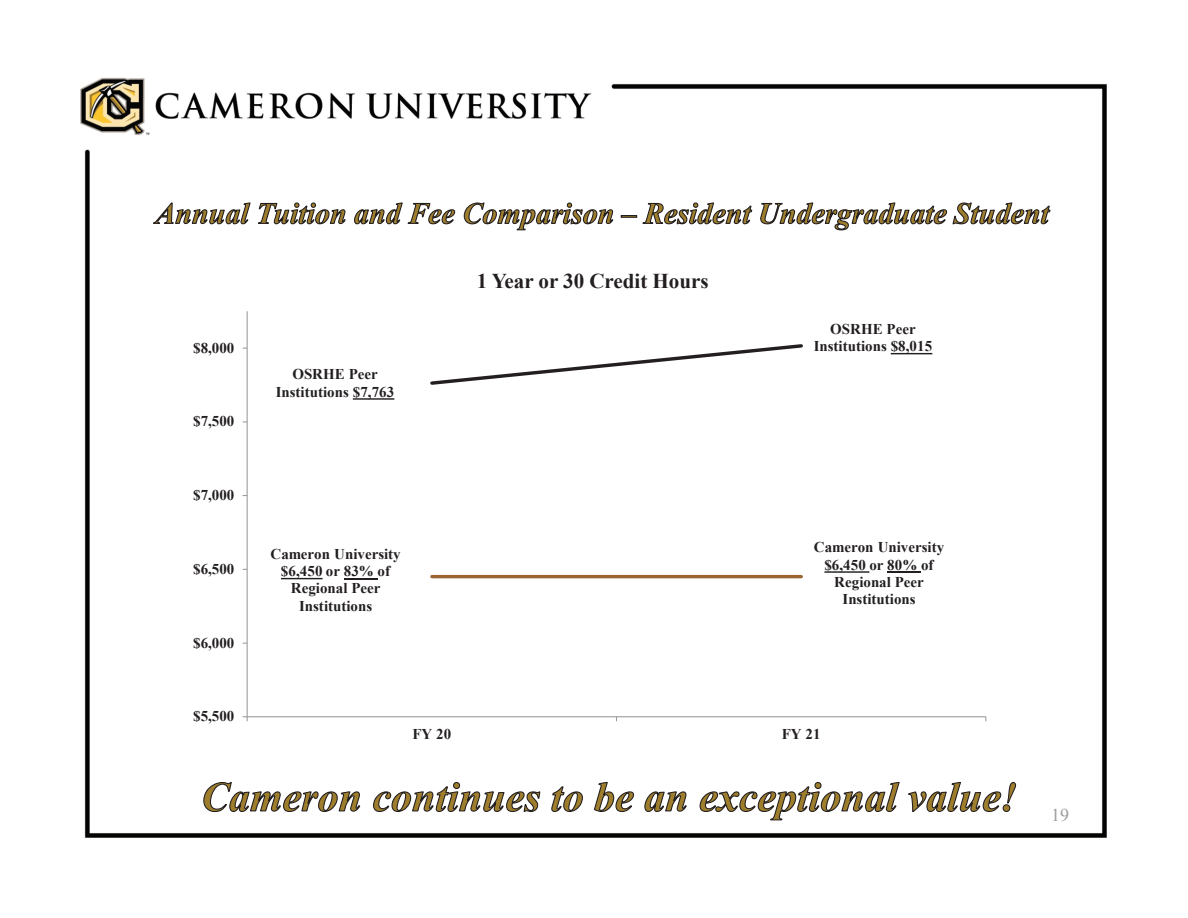
<style>
.page{position:relative;width:1188px;height:918px;background:#fff}
.page>*{position:absolute;margin:0;border:0;box-sizing:border-box;transform-origin:0 0}
.t1{font:700 21px "Times New Roman";color:#231f20}
.t2{font:18px "Times New Roman";color:#9b9ca0}
.t3{font:700 15px/17.2px "Times New Roman";color:#231f20;text-align:center}
</style>
<div class="page">
<img style="left:80px;top:78px;width:1026px;height:760px">
<svg style="left:152px;top:202px;width:462px;height:29px"></svg>
<svg style="left:621px;top:202px;width:430px;height:29px"></svg>
<svg style="left:203px;top:781px;width:432px;height:35px"></svg>
<svg style="left:644px;top:781px;width:257px;height:40px"></svg>
<svg style="left:908px;top:781px;width:109px;height:32px"></svg>
<hr style="left:247px;top:311px;width:1px;height:406px;background:#989a9d">
<hr style="left:247px;top:716px;width:739px;height:1px;background:#989a9d">
<svg style="left:243px;top:716px;width:5px;height:5px"></svg>
<hr style="left:432px;top:575px;width:369px;height:3px;background:#996632">
<svg style="left:428px;top:342px;width:377px;height:45px"></svg>
<svg style="left:281px;top:578px;width:42px;height:1px"></svg>
<hr style="left:344px;top:578px;width:34px;height:1px;background:#231f20">
<svg style="left:824px;top:571px;width:45px;height:2px"></svg>
<hr style="left:887px;top:571px;width:34px;height:2px;background:#231f20">
<svg style="left:353px;top:398px;width:41px;height:2px"></svg>
<svg style="left:891px;top:353px;width:41px;height:1px"></svg>
<p class="t3" style="left:193px;top:339px;width:43px">$8,000</p>
<p class="t3" style="left:193px;top:412px;width:43px">$7,500</p>
<p class="t3" style="left:193px;top:486px;width:43px">$7,000</p>
<p class="t3" style="left:193px;top:560px;width:43px">$6,500</p>
<p class="t3" style="left:193px;top:634px;width:43px">$6,000</p>
<p class="t3" style="left:193px;top:707px;width:43px">$5,500</p>
<p class="t3" style="left:292px;top:365px;width:87px">OSRHE Peer</p>
<p class="t3" style="left:276px;top:383px;width:120px">Institutions $7,763</p>
<h1 class="t1" style="left:477px;top:266px;width:234px">1 Year or 30 Credit Hours</h1>
<p class="t3" style="left:271px;top:545px;width:132px">Cameron University</p>
<p class="t3" style="left:281px;top:562px;width:111px">$6,450 or 83% of</p>
<p class="t3" style="left:291px;top:579px;width:91px">Regional Peer</p>
<p class="t3" style="left:299px;top:597px;width:75px">Institutions</p>
<p class="t3" style="left:412px;top:725px;width:40px">FY 20</p>
<p class="t3" style="left:814px;top:320px;width:120px">OSRHE Peer<br>Institutions $8,015</p>
<p class="t3" style="left:814px;top:538px;width:132px">Cameron University $6,450 or 80% of<br>Regional Peer<br>Institutions</p>
<p class="t3" style="left:782px;top:725px;width:40px">FY 21</p>
<p class="t2" style="left:1051px;top:803px;width:19px">19</p>
</div>
